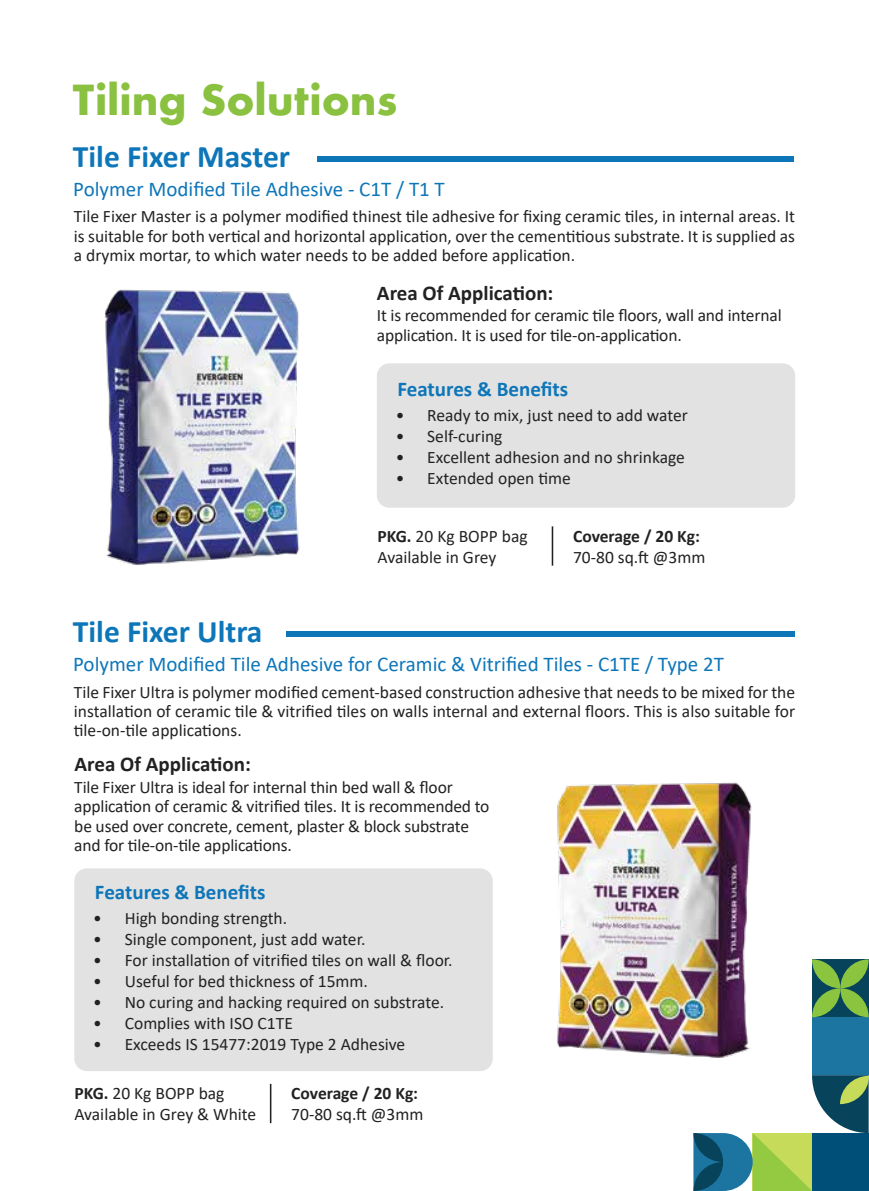
<style>
.page{position:relative;width:869px;height:1191px;background:#fff}
.page>*{position:absolute;margin:0;border:0;box-sizing:border-box;transform-origin:0 0}
.t1{font:700 40.25px "Futura";color:#8bc141}
.t2{font:700 31.5px "Calibri";color:#0d76b9}
.t3{font:21px "Calibri";color:#0d76b9}
.t4{font:700 21px "Calibri";color:#222}
.t5{font:700 21px "Calibri";color:#0d76b9}
.t6{font:17.5px/19.2px "Calibri";color:#222}
.t7{font:700 17.5px "Calibri";color:#222}
.s1{font-weight:700}
</style>
<div class="page">
<div style="left:317px;top:156px;width:476px;height:6px;background:#0d76b9"></div>
<div style="left:376px;top:363px;width:418px;height:145px;background:#e2e2e2;border-radius:13px"></div>
<hr style="left:551px;top:526px;width:2px;height:39px;background:#231f20">
<div style="left:286px;top:631px;width:507px;height:6px;background:#0d76b9"></div>
<div style="left:74px;top:868px;width:418px;height:203px;background:#e2e2e2;border-radius:13px"></div>
<div style="left:811px;top:1017px;width:57px;height:58px;background:#1b75a0"></div>
<svg style="left:812px;top:959px;width:56px;height:58px"></svg>
<svg style="left:693px;top:1075px;width:175px;height:116px"></svg>
<hr style="left:270px;top:1083px;width:1px;height:40px;background:#231f20">
<img style="left:557px;top:782px;width:253px;height:329px">
<img style="left:105px;top:289px;width:195px;height:276px">
<h1 class="t1" style="left:73px;top:70px;width:326px">Tiling Solutions</h1>
<h2 class="t2" style="left:73px;top:134px;width:218px">Tile Fixer Master</h2>
<p class="t3" style="left:73px;top:174px;width:373px">Polymer Modified Tile Adhesive - C1T / T1 T</p>
<p class="t6" style="left:74px;top:206px;width:722px;text-align:justify">Tile Fixer Master is a polymer modified thinest tile adhesive for fixing ceramic tiles, in internal areas. It is suitable for both vertical and horizontal application, over the cementitious substrate. It is supplied as a drymix mortar, to which water needs to be added before application.</p>
<p class="t4" style="left:377px;top:278px;width:178px">Area Of Application:</p>
<p class="t6" style="left:376px;top:305px;width:406px">It is recommended for ceramic tile floors, wall and internal application. It is used for tile-on-application.</p>
<p class="t5" style="left:397px;top:374px;width:172px">Features &amp; Benefits</p>
<p class="t6" style="left:395px;top:405px;width:293px">• Ready to mix, just need to add water</p>
<p class="t6" style="left:395px;top:426px;width:108px">• Self-curing</p>
<p class="t6" style="left:395px;top:447px;width:290px">• Excellent adhesion and no shrinkage</p>
<p class="t6" style="left:395px;top:468px;width:177px">• Extended open time</p>
<h2 class="t2" style="left:73px;top:609px;width:191px">Tile Fixer Ultra</h2>
<p class="t6" style="left:377px;top:525px;width:151px;line-height:21px"><span class="s1">PKG.</span> 20 Kg BOPP bag<br>Available in Grey</p>
<p class="t7" style="left:572px;top:523px;width:128px">Coverage / 20 Kg:</p>
<p class="t6" style="left:572px;top:547px;width:134px">70-80 sq.ft @3mm</p>
<p class="t3" style="left:73px;top:650px;width:652px">Polymer Modified Tile Adhesive for Ceramic &amp; Vitrified Tiles - C1TE / Type 2T</p>
<p class="t6" style="left:74px;top:681px;width:722px;text-align:justify">Tile Fixer Ultra is polymer modified cement-based construction adhesive that needs to be mixed for the installation of ceramic tile &amp; vitrified tiles on walls internal and external floors. This is also suitable for tile-on-tile applications.</p>
<p class="t4" style="left:74px;top:749px;width:178px">Area Of Application:</p>
<p class="t6" style="left:74px;top:777px;width:416px">Tile Fixer Ultra is ideal for internal thin bed wall &amp; floor application of ceramic &amp; vitrified tiles. It is recommended to be used over concrete, cement, plaster &amp; block substrate and for tile-on-tile applications.</p>
<p class="t5" style="left:95px;top:877px;width:172px">Features &amp; Benefits</p>
<p class="t6" style="left:93px;top:908px;width:195px">• High bonding strength.</p>
<p class="t6" style="left:93px;top:929px;width:273px">• Single component, just add water.</p>
<p class="t6" style="left:93px;top:950px;width:361px">• For installation of vitrified tiles on wall &amp; floor.</p>
<p class="t6" style="left:93px;top:971px;width:276px">• Useful for bed thickness of 15mm.</p>
<p class="t6" style="left:93px;top:992px;width:352px">• No curing and hacking required on substrate.</p>
<p class="t6" style="left:93px;top:1013px;width:201px">• Complies with ISO C1TE</p>
<p class="t6" style="left:93px;top:1034px;width:313px">• Exceeds IS 15477:2019 Type 2 Adhesive</p>
<p class="t6" style="left:74px;top:1082px;width:183px;line-height:21px"><span class="s1">PKG.</span> 20 Kg BOPP bag<br>Available in Grey &amp; White</p>
<p class="t7" style="left:291px;top:1081px;width:128px">Coverage / 20 Kg:</p>
<p class="t6" style="left:291px;top:1104px;width:134px">70-80 sq.ft @3mm</p>
</div>
